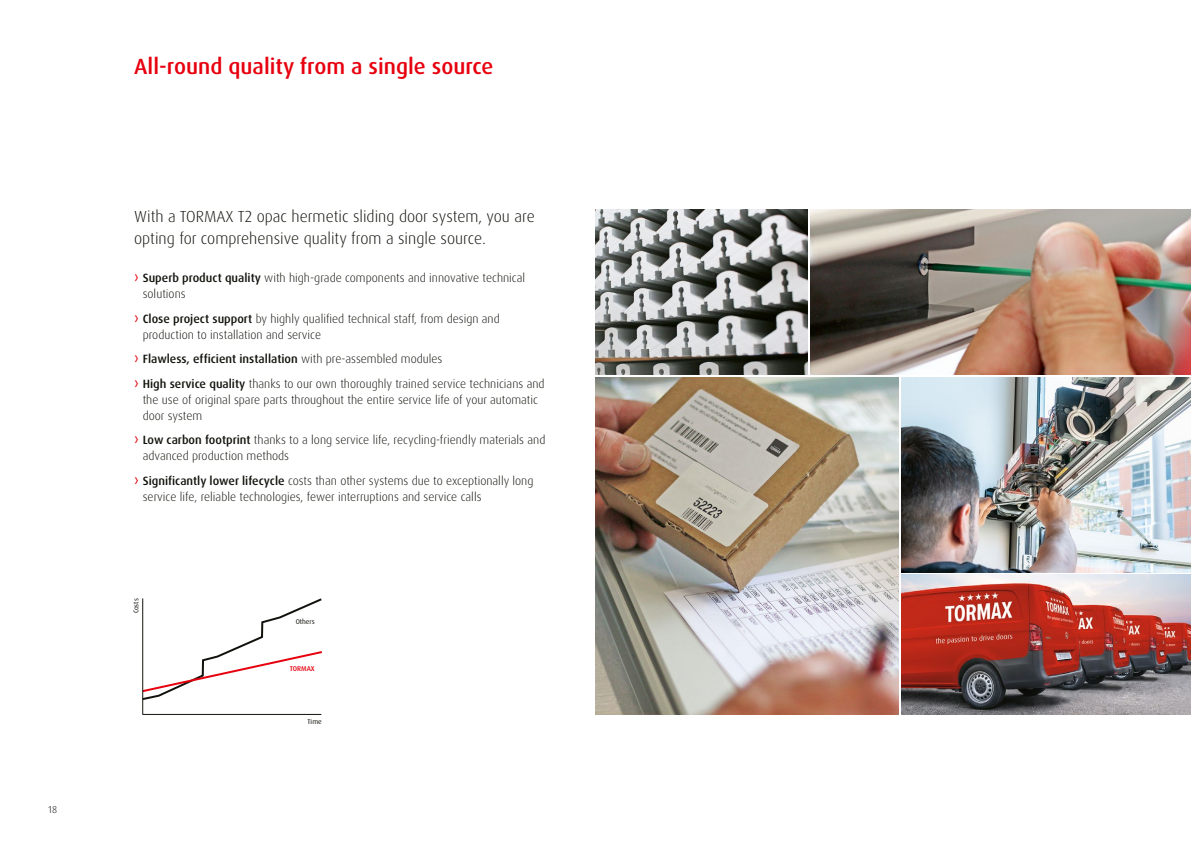
<style>
.page{position:relative;width:1191px;height:842px;background:#fff}
.page>*{position:absolute;margin:0;border:0;box-sizing:border-box;transform-origin:0 0}
.t1{font:500 22px "Dax Pro";color:#e7000e}
.t2{font:300 16px/22px "Dax Pro";color:#12120d}
.t3{font:300 12px/16px "Dax Pro";color:#12120d}
.t4{font:300 10px "Dax Pro";color:#12120d}
.t5{font:7px "Dax Pro";color:#12120d}
.t6{font:500 7px "Dax Pro";color:#e7000e}
.s1{font-weight:400;font-size:16px;color:#e7000e}
.s2{font-weight:500}
</style>
<div class="page">
<img style="left:810px;top:210px;width:381px;height:165px">
<img style="left:595px;top:210px;width:212px;height:165px">
<img style="left:595px;top:377px;width:304px;height:337px">
<img style="left:901px;top:575px;width:290px;height:139px">
<img style="left:901px;top:377px;width:290px;height:195px">
<svg style="left:142px;top:598px;width:180px;height:103px"></svg>
<hr style="left:143px;top:598px;width:1px;height:117px;background:#12120d">
<hr style="left:143px;top:714px;width:178px;height:1px;background:#12120d">
<p class="t4" style="left:48px;top:803px;width:10px">18</p>
<h1 class="t1" style="left:134px;top:52px;width:361px">All-round quality from a single source</h1>
<h2 class="t2" style="left:134px;top:206px;width:402px">With a TORMAX T2 opac hermetic sliding door system, you are opting for comprehensive quality from a single source.</h2>
<p class="t3" style="left:143px;top:270px;width:384px;text-indent:-9px"><span class="s1">›</span> <span class="s2">Superb product quality</span> with high-grade components and innovative technical solutions</p>
<p class="t3" style="left:143px;top:311px;width:358px;text-indent:-9px"><span class="s1">›</span> <span class="s2">Close project support</span> by highly qualified technical staff, from design and production to installation and service</p>
<p class="t3" style="left:134px;top:347px;width:412px;line-height:24.5px"><span class="s1">›</span> <span class="s2">Flawless, efficient installation</span> with pre-assembled modules<br><span class="s1">›</span> <span class="s2">High service quality</span> thanks to our own thoroughly trained service technicians and</p>
<p class="t3" style="left:143px;top:392px;width:397px">the use of original spare parts throughout the entire service life of your automatic door system</p>
<p class="t3" style="left:143px;top:432px;width:404px;text-indent:-9px"><span class="s1">›</span> <span class="s2">Low carbon footprint</span> thanks to a long service life, recycling-friendly materials and advanced production methods</p>
<p class="t3" style="left:143px;top:473px;width:392px;text-indent:-9px"><span class="s1">›</span> <span class="s2">Significantly lower lifecycle</span> costs than other systems due to exceptionally long service life, reliable technologies, fewer interruptions and service calls</p>
<p class="t5" style="left:132px;top:613px;width:17px;rotate:-90deg">Costs</p>
<p class="t5" style="left:296px;top:616px;width:21px">Others</p>
<p class="t6" style="left:290px;top:664px;width:26px">TORMAX</p>
<p class="t5" style="left:307px;top:717px;width:16px">Time</p>
</div>
